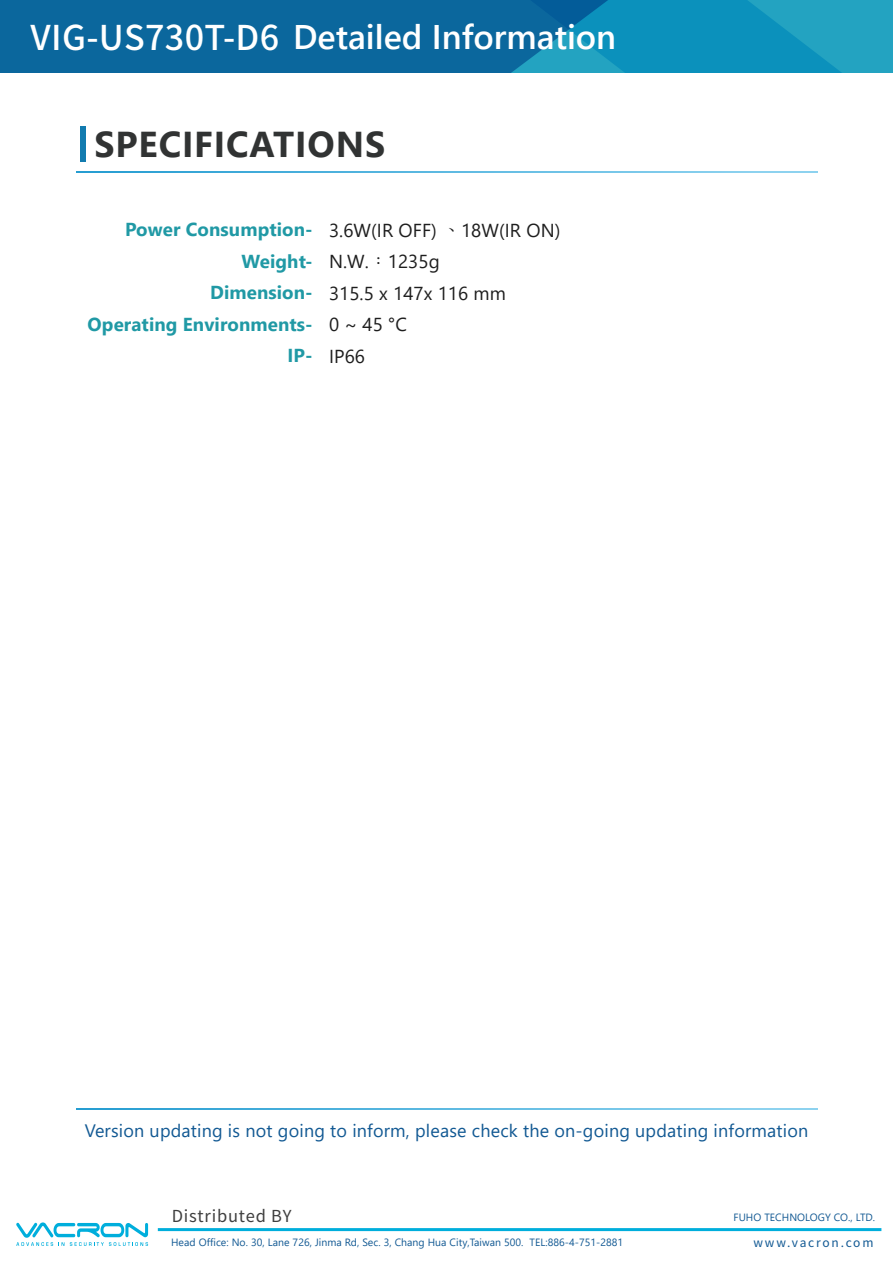
<style>
.page{position:relative;width:893px;height:1263px;background:#fff}
.page>*{position:absolute;margin:0;border:0;box-sizing:border-box;transform-origin:0 0}
.t1{font:700 36px "Segoe UI";letter-spacing:.02em;color:#313333}
.t2{font:600 34.2px "Segoe UI";color:#fff}
.t3{font:700 18.75px/31.5px "Segoe UI";letter-spacing:.005em;color:#2099a5;text-align:right}
.t4{font:18.75px/31.5px "Segoe UI";letter-spacing:.005em;color:#1e1e1e}
.t5{font:18px "Segoe UI";letter-spacing:.01em;color:#125993}
.t6{font:16.5px "Noto Sans CJ Ktc";letter-spacing:.05em;color:#3f3f3f}
.t7{font:12px "Noto Sans CJ Ktc";letter-spacing:.15em;color:#125993}
.t8{font:10.5px "Segoe UI";letter-spacing:.005em;color:#125993}
.s1{font-family:"Noto Sans CJ Ktc";font-weight:500}
.s2{font-family:"Adobe Ming Std";font-weight:300}
</style>
<div class="page">
<svg style="left:77px;top:171px;width:741px;height:1px"></svg>
<svg style="left:77px;top:1108px;width:741px;height:1px"></svg>
<svg style="left:754px;top:0;width:139px;height:73px;background:#1b9dbf"></svg>
<svg style="left:0;top:0;width:754px;height:73px;background:#0b72a4"></svg>
<div style="left:80px;top:127px;width:5px;height:35px;background:#127baf"></div>
<svg style="left:16px;top:1222px;width:132px;height:24px"></svg>
<hr style="left:158px;top:1228px;width:723px;height:3px;background:#00aedc">
<h2 class="t2" style="left:31px;top:5px;width:587px"><span class="s1">VIG-US730T-D6</span> Detailed Information</h2>
<h1 class="t1" style="left:95px;top:110px;width:292px">SPECIFICATIONS</h1>
<h3 class="t3" style="left:88px;top:212px;width:227px">Power Consumption-<br>Weight-<br>Dimension-<br>Operating Environments-<br>IP-</h3>
<h3 class="t4" style="left:329px;top:213px;width:233px">3.6W(IR OFF) <span class="s2">、</span>18W(IR ON)<br>N.W.<span class="s2">：</span>1235g<br>315.5 x 147x 116 mm<br>0 ~ 45 °C<br>IP66</h3>
<h3 class="t5" style="left:85px;top:1113px;width:725px">Version updating is not going to inform, please check the on-going updating information</h3>
<h3 class="t6" style="left:172px;top:1207px;width:121px">Distributed BY</h3>
<p class="t8" style="left:171px;top:1232px;width:454px">Head Office: No. 30, Lane 726, Jinma Rd, Sec. 3, Chang Hua City,Taiwan 500. TEL:886-4-751-2881</p>
<p class="t8" style="left:733px;top:1207px;width:143px">FUHO TECHNOLOGY CO., LTD.</p>
<p class="t7" style="left:753px;top:1236px;width:121px">www.vacron.com</p>
</div>
